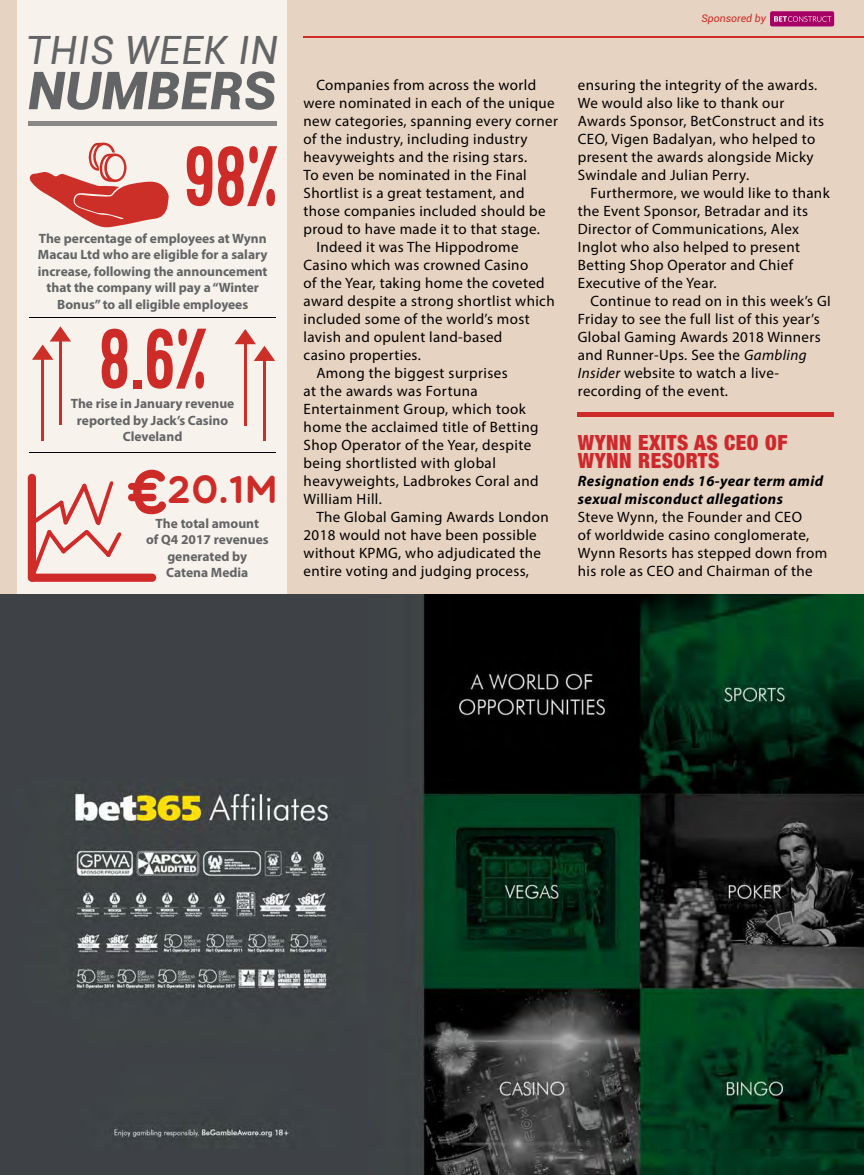
<style>
.page{position:relative;width:864px;height:1175px;background:#fff}
.page>*{position:absolute;margin:0;border:0;box-sizing:border-box;transform-origin:0 0}
.t1{font:75px "Go Long";color:#cd2b28}
.t2{font:italic 900 52.5px "Roboto";color:#636466}
.t3{font:39.15px "Multicolore";color:#cd2b28}
.t4{font:italic 39px "Roboto";letter-spacing:.02em;color:#636466}
.t5{font:900 condensed 21px/18px "Helvetica Neue LT Std";letter-spacing:.025em;color:#ce282c}
.t6{font:15px/18px "Myriad Pro";letter-spacing:.025em;color:#000}
.t7{font:italic 700 15px/18px "Myriad Pro";letter-spacing:.025em;color:#000}
.t8{font:700 13.5px/16.5px "Myriad Pro";color:#636466;text-align:center}
.t9{font:italic 10.5px "Roboto";color:#cd2b27}
.s1{font-size:62.1px}
.s2{font-style:italic}
</style>
<div class="page">
<div style="left:0;top:0;width:864px;height:1174px;background:#e7d3c1"></div>
<div style="left:17px;top:0;width:270px;height:1174px;background:#f8f2ec"></div>
<hr style="left:28px;top:122px;width:248px;height:4px;background:#898887">
<hr style="left:30px;top:318px;width:246px;height:1px;background:#000">
<img style="left:0;top:595px;width:864px;height:579px">
<hr style="left:577px;top:412px;width:257px;height:4px;background:#cd2b27">
<svg style="left:770px;top:11px;width:64px;height:16px"></svg>
<hr style="left:304px;top:36px;width:560px;height:2px;background:#cd2b27">
<svg style="left:29px;top:142px;width:140px;height:86px"></svg>
<hr style="left:41px;top:352px;width:3px;height:89px;background:#cc2e28">
<hr style="left:263px;top:353px;width:3px;height:88px;background:#cc2e28">
<hr style="left:244px;top:336px;width:2px;height:90px;background:#cc2e28">
<svg style="left:235px;top:329px;width:40px;height:32px"></svg>
<hr style="left:59px;top:334px;width:3px;height:91px;background:#cc2e28">
<svg style="left:32px;top:326px;width:39px;height:34px"></svg>
<hr style="left:30px;top:452px;width:246px;height:1px;background:#000">
<div style="left:28px;top:474px;width:8px;height:108px;background:#ce2b29;border-radius:4px"></div>
<div style="left:29px;top:573px;width:127px;height:9px;background:#ce2b29;border-radius:4px"></div>
<svg style="left:36px;top:481px;width:85px;height:93px"></svg>
<h3 class="t4" style="left:26px;top:23px;width:253px">THIS WEEK IN</h3>
<h2 class="t2" style="left:28px;top:53px;width:249px">NUMBERS</h2>
<h1 class="t1" style="left:182px;top:146px;width:98px">98%</h1>
<p class="t8" style="left:38px;top:230px;width:231px">The percentage of employees at Wynn Macau Ltd who are eligible for a salary increase, following the announcement that the company will pay a “Winter Bonus” to all eligible employees</p>
<h1 class="t1" style="left:97px;top:329px;width:112px">8.6%</h1>
<p class="t8" style="left:71px;top:395px;width:165px">The rise in January revenue reported by Jack’s Casino<br>Cleveland</p>
<h3 class="t3" style="left:127px;top:466px;width:152px"><span class="s1">€</span>20.1m</h3>
<p class="t8" style="left:146px;top:514px;width:124px">The total amount<br>of Q4 2017 revenues generated by<br>Catena Media</p>
<p class="t9" style="left:702px;top:11px;width:66px">Sponsored by</p>
<p class="t6" style="left:316px;top:76px;width:221px">Companies from across the world</p>
<p class="t6" style="left:304px;top:94px;width:253px">were nominated in each of the unique</p>
<p class="t6" style="left:304px;top:112px;width:256px">new categories, spanning every corner</p>
<p class="t6" style="left:304px;top:130px;width:226px">of the industry, including industry</p>
<p class="t6" style="left:304px;top:148px;width:225px">heavyweights and the rising stars.</p>
<p class="t6" style="left:304px;top:166px;width:225px">To even be nominated in the Final</p>
<p class="t6" style="left:304px;top:184px;width:223px">Shortlist is a great testament, and</p>
<p class="t6" style="left:304px;top:202px;width:244px">those companies included should be</p>
<p class="t6" style="left:304px;top:220px;width:238px">proud to have made it to that stage.</p>
<p class="t6" style="left:316px;top:238px;width:204px">Indeed it was The Hippodrome</p>
<p class="t6" style="left:304px;top:256px;width:226px">Casino which was crowned Casino</p>
<p class="t6" style="left:304px;top:274px;width:243px">of the Year, taking home the coveted</p>
<p class="t6" style="left:304px;top:292px;width:253px">award despite a strong shortlist which</p>
<p class="t6" style="left:304px;top:310px;width:228px">included some of the world’s most</p>
<p class="t6" style="left:304px;top:328px;width:200px">lavish and opulent land-based</p>
<p class="t6" style="left:304px;top:346px;width:119px">casino properties.</p>
<p class="t6" style="left:316px;top:364px;width:193px">Among the biggest surprises</p>
<p class="t6" style="left:304px;top:382px;width:176px">at the awards was Fortuna</p>
<p class="t6" style="left:304px;top:400px;width:224px">Entertainment Group, which took</p>
<p class="t6" style="left:304px;top:418px;width:236px">home the acclaimed title of Betting</p>
<p class="t6" style="left:304px;top:436px;width:229px">Shop Operator of the Year, despite</p>
<p class="t6" style="left:304px;top:454px;width:194px">being shortlisted with global</p>
<p class="t6" style="left:304px;top:472px;width:237px">heavyweights, Ladbrokes Coral and</p>
<p class="t6" style="left:304px;top:490px;width:80px">William Hill.</p>
<p class="t6" style="left:316px;top:508px;width:234px">The Global Gaming Awards London</p>
<p class="t6" style="left:304px;top:526px;width:235px">2018 would not have been possible</p>
<p class="t6" style="left:304px;top:544px;width:239px">without KPMG, who adjudicated the</p>
<p class="t6" style="left:304px;top:562px;width:227px">entire voting and judging process,</p>
<p class="t6" style="left:578px;top:76px;width:248px">ensuring the integrity of the awards.<br>We would also like to thank our Awards Sponsor, BetConstruct and its CEO, Vigen Badalyan, who helped to present the awards alongside Micky Swindale and Julian Perry.</p>
<p class="t6" style="left:578px;top:184px;width:253px;text-indent:13px">Furthermore, we would like to thank the Event Sponsor, Betradar and its<br>Director of Communications, Alex<br>Inglot who also helped to present<br>Betting Shop Operator and Chief<br>Executive of the Year.</p>
<p class="t6" style="left:578px;top:292px;width:254px;text-indent:13px">Continue to read on in this week’s GI Friday to see the full list of this year’s Global Gaming Awards 2018 Winners and Runner-Ups. See the <span class="s2">Gambling Insider</span> website to watch a live&shy;recording of the event.</p>
<h3 class="t5" style="left:578px;top:433px;width:211px">WYNN ExITS AS CEO OF<br>WYNN RESORTS</h3>
<p class="t7" style="left:578px;top:471px;width:247px">Resignation ends 16-year term amid sexual misconduct allegations</p>
<p class="t6" style="left:578px;top:508px;width:251px">Steve Wynn, the Founder and CEO<br>of worldwide casino conglomerate, Wynn Resorts has stepped down from his role as CEO and Chairman of the</p>
</div>
